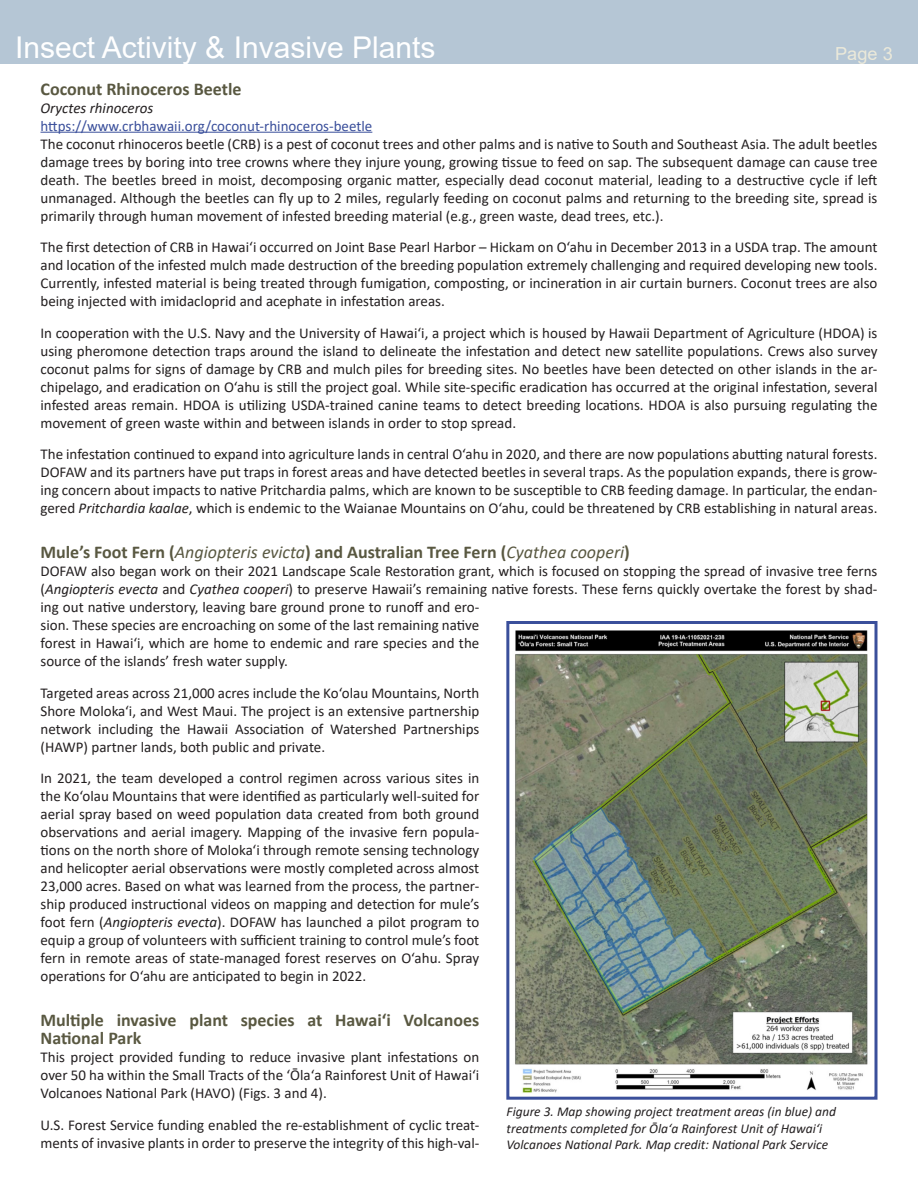
<style>
.page{position:relative;width:918px;height:1188px;background:#fff}
.page>*{position:absolute;margin:0;border:0;box-sizing:border-box;transform-origin:0 0}
.t1{font:30px "Arial";color:#fff}
.Header_2{font:700 18px/18px "Calibri";color:#595841}
.t2{font:18px "Arial";color:#ebe9da}
.Paragraph{font:15px/18px "Calibri";color:#231f20;text-align:justify}
.Paragraph-2{font:15px "Calibri";color:#3a4f9b}
.Paragraph-3{font:italic 15px "Calibri";color:#231f20}
.t3{font:italic 13.5px/16.2px "Calibri";color:#231f20}
.s1{font-style:italic}
.s2{font-weight:400;font-style:italic}
</style>
<div class="page">
<div style="left:0;top:0;width:918px;height:64px;background:#b5c6d5"></div>
<hr style="left:40px;top:132px;width:332px;height:1px;background:#3a4f9b">
<img style="left:515px;top:630px;width:353px;height:463px">
<div style="left:506px;top:621px;width:372px;height:479px;border:3px solid #3a4f9b"></div>
<h1 class="t1" style="left:15px;top:27px;width:422px">Insect Activity &amp; Invasive Plants</h1>
<p class="t2" style="left:835px;top:41px;width:59px">Page 3</p>
<h2 class="Header_2" style="left:40px;top:79px;width:203px">Coconut Rhinoceros Beetle</h2>
<p class="Paragraph-3" style="left:40px;top:97px;width:114px">Oryctes rhinoceros</p>
<p class="Paragraph-2" style="left:40px;top:115px;width:333px">https://www.crbhawaii.org/coconut-rhinoceros-beetle</p>
<p class="Paragraph" style="left:40px;top:134px;width:839px">The coconut rhinoceros beetle (CRB) is a pest of coconut trees and other palms and is native to South and Southeast Asia. The adult beetles damage trees by boring into tree crowns where they injure young, growing tissue to feed on sap. The subsequent damage can cause tree death. The beetles breed in moist, decomposing organic matter, especially dead coconut material, leading to a destructive cycle if left unmanaged. Although the beetles can fly up to 2 miles, regularly feeding on coconut palms and returning to the breeding site, spread is primarily through human movement of infested breeding material (e.g., green waste, dead trees, etc.).</p>
<p class="Paragraph" style="left:40px;top:238px;width:838px">The first detection of CRB in Hawai‘i occurred on Joint Base Pearl Harbor – Hickam on O‘ahu in December 2013 in a USDA trap. The amount and location of the infested mulch made destruction of the breeding population extremely challenging and required developing new tools.<br>Currently, infested material is being treated through fumigation, composting, or incineration in air curtain burners. Coconut trees are also being injected with imidacloprid and acephate in infestation areas.</p>
<p class="Paragraph" style="left:40px;top:323px;width:839px">In cooperation with the U.S. Navy and the University of Hawai‘i, a project which is housed by Hawaii Department of Agriculture (HDOA) is using pheromone detection traps around the island to delineate the infestation and detect new satellite populations. Crews also survey coconut palms for signs of damage by CRB and mulch piles for breeding sites. No beetles have been detected on other islands in the ar&shy;chipelago, and eradication on O‘ahu is still the project goal. While site-specific eradication has occurred at the original infestation, several infested areas remain. HDOA is utilizing USDA-trained canine teams to detect breeding locations. HDOA is also pursuing regulating the movement of green waste within and between islands in order to stop spread.</p>
<p class="Paragraph" style="left:40px;top:445px;width:838px">The infestation continued to expand into agriculture lands in central O‘ahu in 2020, and there are now populations abutting natural forests.<br>DOFAW and its partners have put traps in forest areas and have detected beetles in several traps. As the population expands, there is grow&shy;ing concern about impacts to native Pritchardia palms, which are known to be susceptible to CRB feeding damage. In particular, the endan&shy;gered <span class="s1">Pritchardia kaalae</span>, which is endemic to the Waianae Mountains on O‘ahu, could be threatened by CRB establishing in natural areas.</p>
<h2 class="Header_2" style="left:40px;top:543px;width:591px">Mule’s Foot Fern (<span class="s2">Angiopteris evicta</span>) and Australian Tree Fern (<span class="s2">Cyathea cooperi</span>)</h2>
<p class="Paragraph" style="left:40px;top:562px;width:839px;text-align:left">DOFAW also began work on their 2021 Landscape Scale Restoration grant, which is focused on stopping the spread of invasive tree ferns (<span class="s1">Angiopteris evecta</span> and <span class="s1">Cyathea cooperi</span>) to preserve Hawaii’s remaining native forests. These ferns quickly overtake the forest by shad&shy;ing out native understory, leaving bare ground prone to runoff and ero-<br>sion. These species are encroaching on some of the last remaining native<br>forest in Hawai‘i, which are home to endemic and rare species and the<br>source of the islands’ fresh water supply.</p>
<p class="Paragraph" style="left:40px;top:683px;width:440px">Targeted areas across 21,000 acres include the Ko‘olau Mountains, North Shore Moloka‘i, and West Maui. The project is an extensive partnership network including the Hawaii Association of Watershed Partnerships (HAWP) partner lands, both public and private.</p>
<p class="Paragraph" style="left:40px;top:769px;width:440px">In 2021, the team developed a control regimen across various sites in the Ko‘olau Mountains that were identified as particularly well-suited for aerial spray based on weed population data created from both ground observations and aerial imagery. Mapping of the invasive fern popula&shy;tions on the north shore of Moloka‘i through remote sensing technology and helicopter aerial observations were mostly completed across almost 23,000 acres. Based on what was learned from the process, the partner&shy;ship produced instructional videos on mapping and detection for mule’s foot fern (<span class="s1">Angiopteris evecta</span>). DOFAW has launched a pilot program to equip a group of volunteers with sufficient training to control mule’s foot fern in remote areas of state-managed forest reserves on O‘ahu. Spray operations for O‘ahu are anticipated to begin in 2022.</p>
<h2 class="Header_2" style="left:40px;top:1011px;width:440px">Multiple invasive plant species at Hawaiʻi Volcanoes<br>National Park</h2>
<p class="Paragraph" style="left:40px;top:1048px;width:440px">This project provided funding to reduce invasive plant infestations on over 50 ha within the Small Tracts of the ʻŌlaʻa Rainforest Unit of Hawaiʻi Volcanoes National Park (HAVO) (Figs. 3 and 4).</p>
<p class="Paragraph" style="left:40px;top:1115px;width:441px">U.S. Forest Service funding enabled the re-establishment of cyclic treat&shy;ments of invasive plants in order to preserve the integrity of this high-val-</p>
<p class="t3" style="left:507px;top:1103px;width:331px">Figure 3. Map showing project treatment areas (in blue) and treatments completed for Ōlaʻa Rainforest Unit of Hawaiʻi<br>Volcanoes National Park. Map credit: National Park Service</p>
</div>
